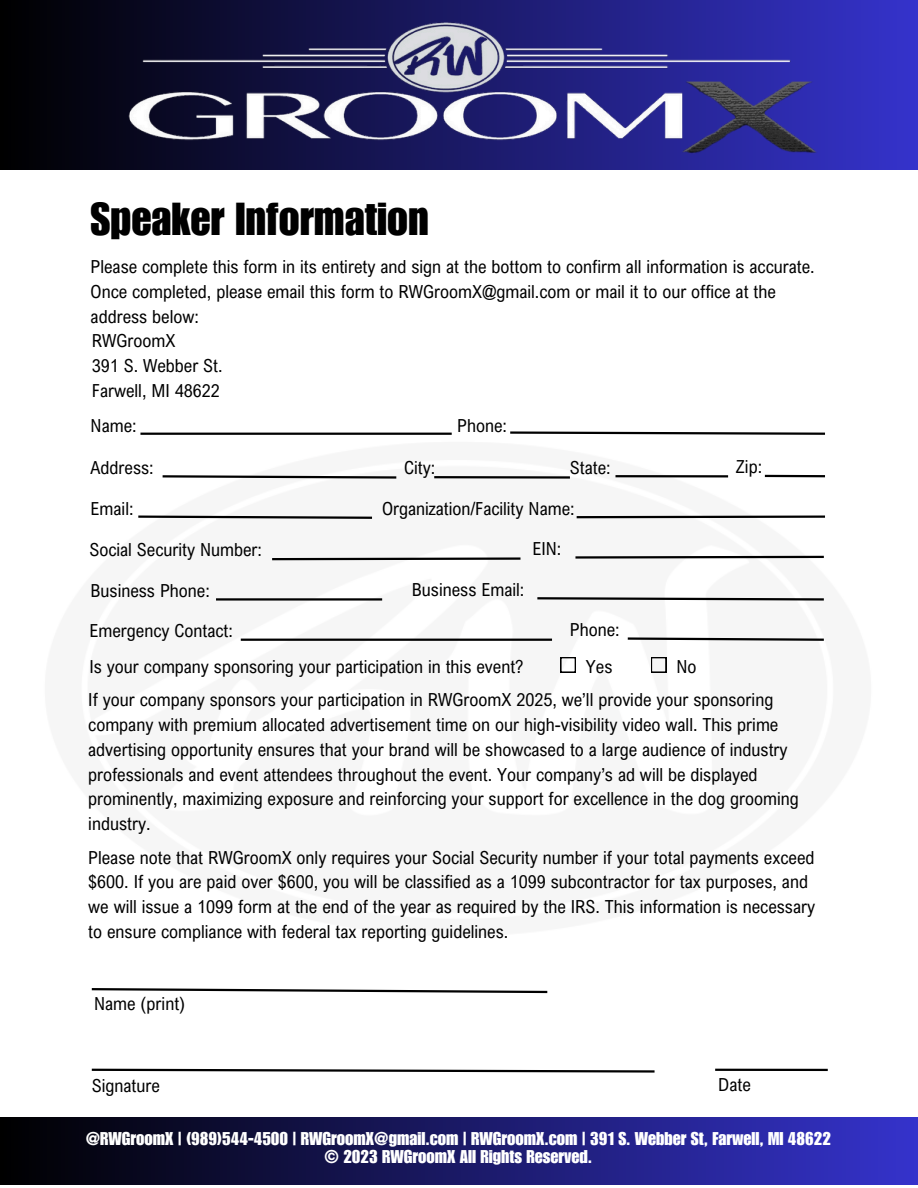
<style>
.page{position:relative;width:918px;height:1188px;background:#fff}
.page>*{position:absolute;margin:0;border:0;box-sizing:border-box;transform-origin:0 0}
.t1{font:45px "Impact LT Std";color:#000}
.t2{font:18px/24.8px "Arial Nova Cond";color:#000}
.t3{font:18px/18px "Impact LT Std";color:#fff;text-align:center}
</style>
<div class="page">
<div style="left:0;top:0;width:918px;height:170px;background:#020209"></div>
<img style="left:80px;top:0;width:838px;height:170px">
<hr style="left:140px;top:433px;width:312px;height:2px;background:#000">
<svg style="left:510px;top:431px;width:315px;height:4px"></svg>
<svg style="left:162px;top:475px;width:235px;height:4px"></svg>
<hr style="left:434px;top:476px;width:136px;height:3px;background:#000">
<hr style="left:615px;top:475px;width:113px;height:2px;background:#000">
<hr style="left:765px;top:475px;width:60px;height:2px;background:#000">
<svg style="left:138px;top:515px;width:235px;height:4px"></svg>
<svg style="left:576px;top:515px;width:249px;height:4px"></svg>
<svg style="left:272px;top:557px;width:249px;height:4px"></svg>
<svg style="left:575px;top:555px;width:249px;height:4px"></svg>
<hr style="left:216px;top:598px;width:166px;height:3px;background:#000">
<svg style="left:537px;top:597px;width:287px;height:4px"></svg>
<hr style="left:241px;top:639px;width:311px;height:2px;background:#000">
<svg style="left:627px;top:637px;width:197px;height:4px"></svg>
<svg style="left:91px;top:988px;width:457px;height:6px"></svg>
<svg style="left:91px;top:1068px;width:564px;height:5px"></svg>
<svg style="left:560px;top:657px;width:16px;height:16px"></svg>
<svg style="left:651px;top:657px;width:15px;height:16px"></svg>
<hr style="left:715px;top:1069px;width:113px;height:2px;background:#000">
<div style="left:0;top:1117px;width:917px;height:67px;background:linear-gradient(to right,#000,#3533cb)"></div>
<p class="t1" style="left:91px;top:203px;width:340px">Speaker Information</p>
<p class="t2" style="left:91px;top:254px;width:726px">Please complete this form in its entirety and sign at the bottom to confirm all information is accurate.<br>Once completed, please email this form to RWGroomX@gmail.com or mail it to our office at the address below:</p>
<p class="t2" style="left:92px;top:328px;width:85px">RWGroomX</p>
<p class="t2" style="left:92px;top:353px;width:132px">391 S. Webber St.</p>
<p class="t2" style="left:92px;top:378px;width:130px">Farwell, MI 48622</p>
<p class="t2" style="left:91px;top:413px;width:48px">Name:</p>
<p class="t2" style="left:457px;top:413px;width:51px">Phone:</p>
<p class="t2" style="left:91px;top:454px;width:65px">Address:</p>
<h1 class="t2" style="left:404px;top:454px;width:33px">City:</h1>
<p class="t2" style="left:570px;top:454px;width:42px">State:</p>
<p class="t2" style="left:736px;top:453px;width:28px">Zip:</p>
<p class="t2" style="left:91px;top:496px;width:44px">Email:</p>
<p class="t2" style="left:382px;top:496px;width:194px">Organization/Facility Name:</p>
<p class="t2" style="left:89px;top:537px;width:174px">Social Security Number:</p>
<p class="t2" style="left:532px;top:536px;width:31px">EIN:</p>
<p class="t2" style="left:91px;top:578px;width:121px">Business Phone:</p>
<p class="t2" style="left:412px;top:576px;width:114px">Business Email:</p>
<p class="t2" style="left:89px;top:618px;width:145px">Emergency Contact:</p>
<p class="t2" style="left:570px;top:617px;width:51px">Phone:</p>
<p class="t2" style="left:89px;top:654px;width:436px">Is your company sponsoring your participation in this event?</p>
<p class="t2" style="left:586px;top:654px;width:28px">Yes</p>
<p class="t2" style="left:676px;top:654px;width:22px">No</p>
<h2 class="t2" style="left:88px;top:687px;width:712px">If your company sponsors your participation in RWGroomX 2025, we’ll provide your sponsoring company with premium allocated advertisement time on our high-visibility video wall. This prime advertising opportunity ensures that your brand will be showcased to a large audience of industry professionals and event attendees throughout the event. Your company’s ad will be displayed prominently, maximizing exposure and reinforcing your support for excellence in the dog grooming industry.</h2>
<p class="t2" style="left:88px;top:844px;width:728px">Please note that RWGroomX only requires your Social Security number if your total payments exceed $600. If you are paid over $600, you will be classified as a 1099 subcontractor for tax purposes, and we will issue a 1099 form at the end of the year as required by the IRS. This information is necessary to ensure compliance with federal tax reporting guidelines.</p>
<p class="t2" style="left:94px;top:991px;width:93px">Name (print)</p>
<p class="t2" style="left:92px;top:1073px;width:70px">Signature</p>
<p class="t2" style="left:718px;top:1072px;width:34px">Date</p>
<p class="t3" style="left:86px;top:1133px;width:747px">@RWGroomX | (989)544-4500 | RWGroomX@gmail.com | RWGroomX.com | 391 S. Webber St, Farwell, MI 48622 © 2023 RWGroomX All Rights Reserved.</p>
</div>
